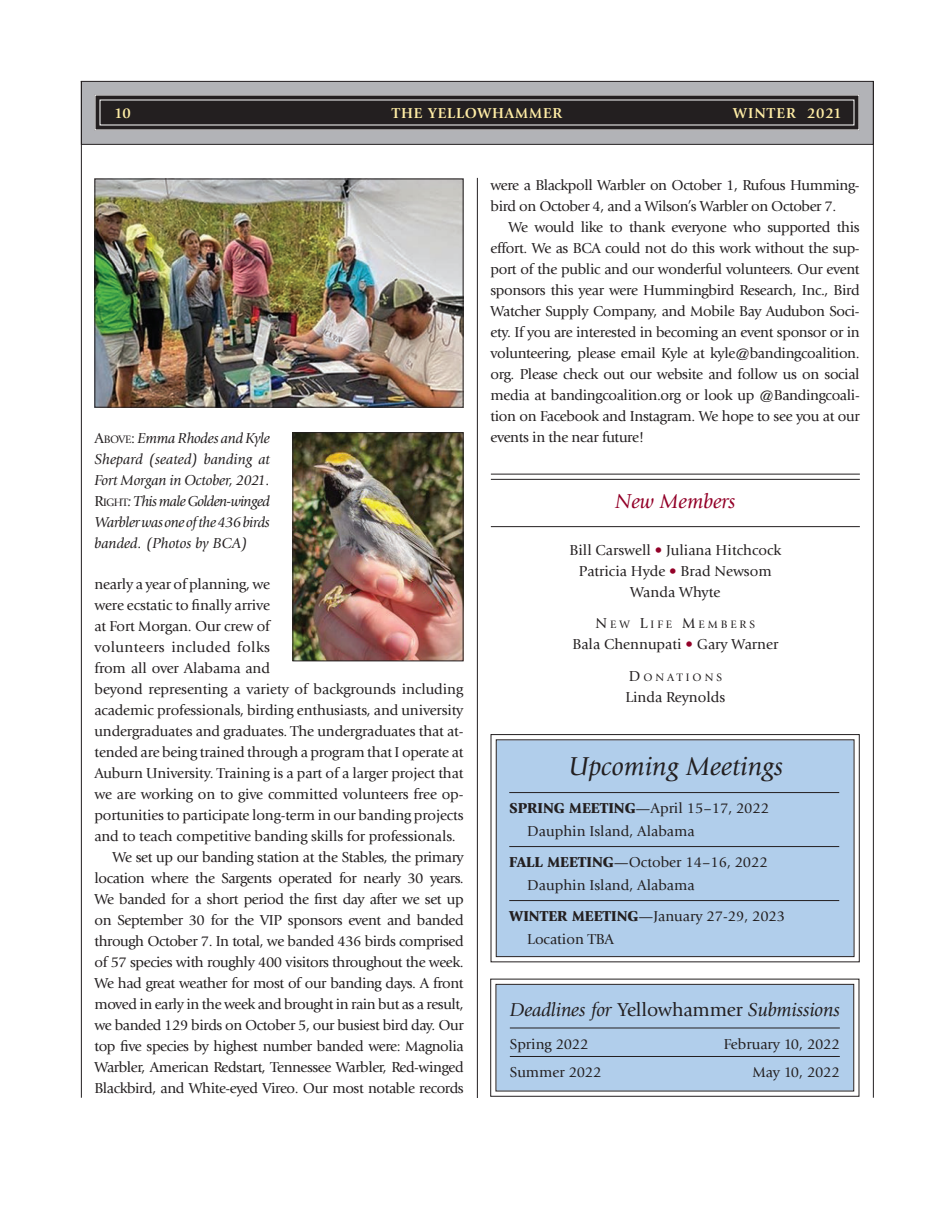
<style>
.page{position:relative;width:945px;height:1215px;background:#fff}
.page>*{position:absolute;margin:0;border:0;box-sizing:border-box;transform-origin:0 0}
.t1{font:italic 27px "Giovanni";color:#231f20}
.t2{font:italic 21px "Giovanni";color:#930128}
.t3{font:italic 19.5px "Giovanni";letter-spacing:-.01em;color:#231f20}
.t4{font:15px/21px "Giovanni";letter-spacing:-.02em;color:#231f20}
.t5{font:15px/22.5px "Giovanni";color:#231f20}
.t6{font:italic 15px/21px "Giovanni";letter-spacing:-.025em;color:#231f20;text-align:justify}
.t7{font:700 15px "Giovanni";letter-spacing:.055em;color:#ffeda5}
.t8{font:15px "Giovanni";letter-spacing:.025em;color:#231f20}
.t9{font:11.25px "Giovanni";letter-spacing:.265em;color:#231f20}
.s1{font-style:normal}
.s2{font-style:normal;font-size:11.25px}
.s3{color:#930128}
.s4{font-size:15px}
.s5{font-weight:900}
</style>
<div class="page">
<div style="left:81px;top:81px;width:792px;height:63px;background:#b2b3b7"></div>
<div style="left:81px;top:81px;width:793px;height:64px;border:1px solid #231f20"></div>
<svg style="left:94px;top:94px;width:766px;height:37px;background:#3d3a3a"></svg>
<hr style="left:81px;top:81px;width:1px;height:1017px;background:#231f20">
<hr style="left:873px;top:81px;width:1px;height:1017px;background:#231f20">
<hr style="left:477px;top:178px;width:1px;height:920px;background:#231f20">
<hr style="left:491px;top:474px;width:369px;height:1px;background:#231f20">
<hr style="left:491px;top:479px;width:369px;height:1px;background:#231f20">
<hr style="left:491px;top:526px;width:369px;height:1px;background:#231f20">
<svg style="left:490px;top:978px;width:370px;height:119px;background:#b3cce5"></svg>
<div style="left:496px;top:984px;width:358px;height:107px;border:1px solid #231f20"></div>
<hr style="left:510px;top:1028px;width:330px;height:1px;background:#231f20">
<hr style="left:510px;top:1056px;width:330px;height:1px;background:#231f20">
<svg style="left:490px;top:734px;width:370px;height:229px;background:#b3cee8"></svg>
<div style="left:496px;top:739px;width:358px;height:218px;border:1px solid #231f20"></div>
<hr style="left:509px;top:792px;width:330px;height:1px;background:#231f20">
<hr style="left:509px;top:846px;width:330px;height:1px;background:#231f20">
<hr style="left:509px;top:900px;width:330px;height:1px;background:#231f20">
<img style="left:96px;top:181px;width:366px;height:225px">
<div style="left:94px;top:179px;width:370px;height:229px;border:1px solid #231f20"></div>
<img style="left:294px;top:434px;width:168px;height:225px">
<div style="left:292px;top:432px;width:172px;height:229px;border:1px solid #231f20"></div>
<p class="t7" style="left:392px;top:104px;width:172px">THE YELLOWHAMMER</p>
<p class="t7" style="left:114px;top:104px;width:18px">10</p>
<p class="t7" style="left:733px;top:104px;width:110px">WINTER 2021</p>
<p class="t4" style="left:490px;top:175px;width:371px">were a Blackpoll Warbler on October 1, Rufous Humming&shy;bird on October 4, and a Wilson’s Warbler on October 7.</p>
<p class="t4" style="left:490px;top:217px;width:371px;text-align:justify;text-indent:18px">We would like to thank everyone who supported this effort. We as BCA could not do this work without the sup&shy;port of the public and our wonderful volunteers. Our event sponsors this year were Hummingbird Research, Inc., Bird Watcher Supply Company, and Mobile Bay Audubon Soci&shy;ety. If you are interested in becoming an event sponsor or in volunteering, please email Kyle at kyle@bandingcoalition. org. Please check out our website and follow us on social media at bandingcoalition.org or look up @Bandingcoali&shy;tion on Facebook and Instagram. We hope to see you at our</p>
<p class="t6" style="left:94px;top:428px;width:177px"><span class="s1">A</span><span class="s2">BOVE</span><span class="s1">:</span> Emma Rhodes and Kyle</p>
<p class="t4" style="left:490px;top:427px;width:155px">events in the near future!</p>
<p class="t6" style="left:94px;top:449px;width:177px">Shepard (seated) banding at Fort Morgan in October, 2021.<br><span class="s1">R</span><span class="s2">IGHT</span>: This male Golden-winged Warbler was one of the 436 birds banded. (Photos by BCA)</p>
<h2 class="t2" style="left:615px;top:490px;width:122px">New Members</h2>
<p class="t5" style="left:570px;top:540px;width:213px;line-height:21px;text-align:center">Bill Carswell <span class="s3">•</span> Juliana Hitchcock<br>Patricia Hyde <span class="s3">•</span> Brad Newsom<br>Wanda Whyte</p>
<p class="t9" style="left:596px;top:618px;width:161px"><span class="s4">N</span>EW <span class="s4">L</span>IFE <span class="s4">M</span>EMBERS</p>
<p class="t5" style="left:572px;top:633px;width:207px">Bala Chennupati <span class="s3">•</span> Gary Warner</p>
<p class="t9" style="left:629px;top:671px;width:95px"><span class="s4">D</span>ONATIONS</p>
<p class="t5" style="left:625px;top:686px;width:102px">Linda Reynolds</p>
<p class="t4" style="left:94px;top:573px;width:177px">nearly a year of planning, we</p>
<p class="t4" style="left:94px;top:594px;width:177px">were ecstatic to finally arrive</p>
<p class="t4" style="left:94px;top:615px;width:177px">at Fort Morgan. Our crew of</p>
<p class="t8" style="left:94px;top:638px;width:177px">volunteers included folks</p>
<p class="t4" style="left:94px;top:657px;width:177px">from all over Alabama and</p>
<p class="t4" style="left:94px;top:678px;width:370px">beyond representing a variety of backgrounds including</p>
<p class="t4" style="left:94px;top:699px;width:371px">academic professionals, birding enthusiasts, and university</p>
<p class="t4" style="left:94px;top:720px;width:371px">undergraduates and graduates. The undergraduates that at-</p>
<p class="t4" style="left:94px;top:741px;width:370px">tended are being trained through a program that I operate at</p>
<p class="t4" style="left:94px;top:762px;width:371px">Auburn University. Training is a part of a larger project that</p>
<p class="t4" style="left:94px;top:783px;width:370px">we are working on to give committed volunteers free op-</p>
<p class="t4" style="left:94px;top:804px;width:371px">portunities to participate long-term in our banding projects</p>
<p class="t4" style="left:94px;top:825px;width:363px">and to teach competitive banding skills for professionals.</p>
<p class="t4" style="left:112px;top:846px;width:353px">We set up our banding station at the Stables, the primary</p>
<p class="t4" style="left:94px;top:867px;width:371px">location where the Sargents operated for nearly 30 years.</p>
<p class="t4" style="left:94px;top:888px;width:371px">We banded for a short period the first day after we set up</p>
<p class="t4" style="left:94px;top:909px;width:371px">on September 30 for the VIP sponsors event and banded</p>
<p class="t4" style="left:94px;top:930px;width:371px">through October 7. In total, we banded 436 birds comprised</p>
<p class="t4" style="left:94px;top:951px;width:371px">of 57 species with roughly 400 visitors throughout the week.</p>
<p class="t4" style="left:94px;top:972px;width:371px">We had great weather for most of our banding days. A front</p>
<p class="t4" style="left:94px;top:993px;width:371px">moved in early in the week and brought in rain but as a result,</p>
<p class="t4" style="left:94px;top:1014px;width:371px">we banded 129 birds on October 5, our busiest bird day. Our</p>
<p class="t4" style="left:94px;top:1035px;width:371px">top five species by highest number banded were: Magnolia</p>
<p class="t4" style="left:94px;top:1056px;width:371px">Warbler, American Redstart, Tennessee Warbler, Red-winged</p>
<p class="t4" style="left:94px;top:1077px;width:371px">Blackbird, and White-eyed Vireo. Our most notable records</p>
<h1 class="t1" style="left:569px;top:752px;width:216px">Upcoming Meetings</h1>
<p class="t5" style="left:527px;top:797px;width:243px;text-indent:-18px"><span class="s5">SPRING MEETING</span>—April 15–17, 2022<br>Dauphin Island, Alabama</p>
<p class="t5" style="left:527px;top:851px;width:242px;text-indent:-18px"><span class="s5">FALL MEETING</span>—October 14–16, 2022<br>Dauphin Island, Alabama</p>
<p class="t5" style="left:527px;top:905px;width:259px;text-indent:-18px"><span class="s5">WINTER MEETING</span>—January 27-29, 2023<br>Location TBA</p>
<h3 class="t3" style="left:510px;top:998px;width:331px">Deadlines for <span class="s1">Yellowhammer</span> Submissions</h3>
<p class="t5" style="left:510px;top:1033px;width:80px">Spring 2022</p>
<p class="t5" style="left:724px;top:1033px;width:118px">February 10, 2022</p>
<p class="t5" style="left:510px;top:1061px;width:93px">Summer 2022</p>
<p class="t4" style="left:753px;top:1062px;width:89px">May 10, 2022</p>
</div>
